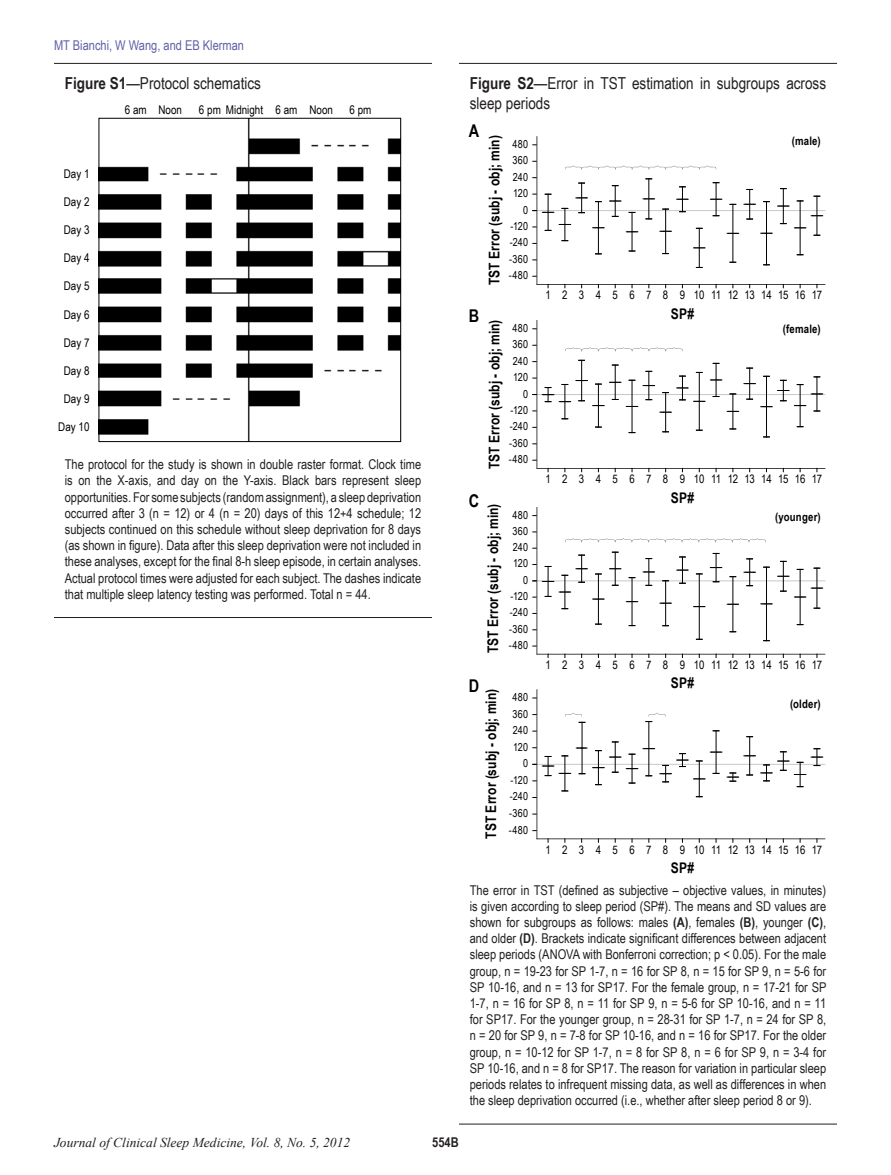
<style>
.page{position:relative;width:891px;height:1175px;background:#fff}
.page>*{position:absolute;margin:0;border:0;box-sizing:border-box;transform-origin:0 0}
.t1{font:700 17.55px "Arial Narrow";color:#000}
.t2{font:16.5px/19.8px "Arial Narrow";color:#231f20}
.t3{font:700 14.7px "Arial Narrow";letter-spacing:.005em;color:#000}
.t4{font:13.5px/16.2px "Arial Narrow";color:#231f20;text-align:justify}
.t5{font:italic 13.5px "Times New Roman";color:#231f20}
.t6{font:13.5px "Arial Narrow";color:#625ea9}
.t7{font:700 13.5px "Arial Narrow";color:#231f20}
.t8{font:12px "Arial Narrow";color:#000}
.t9{font:11.7px "Arial Narrow";letter-spacing:-.01em;color:#000}
.t10{font:700 11.7px "Arial Narrow";letter-spacing:.015em;color:#000}
.t11{font:10.95px "Arial Narrow";letter-spacing:.02em;color:#000}
.s1{font-weight:700}
</style>
<div class="page">
<img style="left:98px;top:118px;width:301px;height:323px">
<div style="left:99px;top:118px;width:302px;height:324px;border:1px solid #000"></div>
<hr style="left:54px;top:63px;width:378px;height:1px;background:#231f20">
<hr style="left:54px;top:617px;width:378px;height:1px;background:#231f20">
<svg style="left:533px;top:136px;width:292px;height:152px"></svg>
<svg style="left:533px;top:320px;width:292px;height:152px"></svg>
<svg style="left:533px;top:507px;width:292px;height:150px"></svg>
<svg style="left:533px;top:689px;width:292px;height:153px"></svg>
<hr style="left:459px;top:63px;width:378px;height:1px;background:#231f20">
<hr style="left:459px;top:1123px;width:378px;height:1px;background:#231f20">
<p class="t6" style="left:54px;top:35px;width:192px">MT Bianchi, W Wang, and EB Klerman</p>
<p class="t2" style="left:65px;top:73px;width:198px"><span class="s1">Figure S1</span>—Protocol schematics</p>
<p class="t8" style="left:64px;top:165px;width:27px">Day 1</p>
<p class="t8" style="left:64px;top:193px;width:27px">Day 2</p>
<p class="t8" style="left:64px;top:221px;width:27px">Day 3</p>
<p class="t8" style="left:64px;top:249px;width:27px">Day 4</p>
<p class="t8" style="left:64px;top:277px;width:27px">Day 5</p>
<p class="t8" style="left:64px;top:305px;width:27px">Day 6</p>
<p class="t8" style="left:64px;top:334px;width:27px">Day 7</p>
<p class="t8" style="left:64px;top:362px;width:27px">Day 8</p>
<p class="t8" style="left:64px;top:390px;width:27px">Day 9</p>
<p class="t8" style="left:58px;top:418px;width:33px">Day 10</p>
<p class="t8" style="left:125px;top:101px;width:59px">6 am Noon</p>
<p class="t8" style="left:199px;top:101px;width:136px">6 pm Midnight 6 am Noon</p>
<p class="t8" style="left:349px;top:101px;width:23px">6 pm</p>
<p class="t4" style="left:65px;top:456px;width:358px">The protocol for the study is shown in double raster format. Clock time is on the X-axis, and day on the Y-axis. Black bars represent sleep opportunities. For some subjects (random assignment), a sleep deprivation occurred after 3 (n = 12) or 4 (n = 20) days of this 12+4 schedule; 12 subjects continued on this schedule without sleep deprivation for 8 days (as shown in figure). Data after this sleep deprivation were not included in these analyses, except for the final 8-h sleep episode, in certain analyses.<br>Actual protocol times were adjusted for each subject. The dashes indicate that multiple sleep latency testing was performed. Total n = 44.</p>
<p class="t2" style="left:470px;top:73px;width:358px"><span class="s1">Figure S2</span>—Error in TST estimation in subgroups across sleep periods</p>
<p class="t1" style="left:469px;top:117px;width:12px">A</p>
<p class="t3" style="left:483px;top:285px;width:151px;rotate:-90deg">TST Error (subj - obj; min)</p>
<p class="t11" style="left:513px;top:136px;width:17px">480</p>
<p class="t11" style="left:513px;top:152px;width:17px">360</p>
<p class="t11" style="left:513px;top:169px;width:17px">240</p>
<p class="t11" style="left:513px;top:185px;width:16px">120</p>
<p class="t11" style="left:523px;top:202px;width:7px">0</p>
<p class="t11" style="left:511px;top:218px;width:19px">-120</p>
<p class="t11" style="left:510px;top:234px;width:20px">-240</p>
<p class="t11" style="left:509px;top:251px;width:20px">-360</p>
<p class="t11" style="left:509px;top:267px;width:21px">-480</p>
<p class="t1" style="left:469px;top:302px;width:12px">B</p>
<p class="t3" style="left:483px;top:469px;width:151px;rotate:-90deg">TST Error (subj - obj; min)</p>
<p class="t11" style="left:513px;top:320px;width:17px">480</p>
<p class="t11" style="left:513px;top:336px;width:17px">360</p>
<p class="t11" style="left:513px;top:353px;width:17px">240</p>
<p class="t11" style="left:513px;top:369px;width:16px">120</p>
<p class="t11" style="left:523px;top:385px;width:7px">0</p>
<p class="t11" style="left:511px;top:402px;width:19px">-120</p>
<p class="t11" style="left:510px;top:418px;width:20px">-240</p>
<p class="t11" style="left:509px;top:435px;width:20px">-360</p>
<p class="t11" style="left:509px;top:451px;width:21px">-480</p>
<p class="t1" style="left:469px;top:487px;width:12px">C</p>
<p class="t3" style="left:482px;top:653px;width:151px;rotate:-90deg">TST Error (subj - obj; min)</p>
<p class="t11" style="left:513px;top:506px;width:17px">480</p>
<p class="t11" style="left:513px;top:523px;width:17px">360</p>
<p class="t11" style="left:513px;top:539px;width:17px">240</p>
<p class="t11" style="left:513px;top:555px;width:16px">120</p>
<p class="t11" style="left:523px;top:572px;width:7px">0</p>
<p class="t11" style="left:511px;top:588px;width:19px">-120</p>
<p class="t11" style="left:510px;top:604px;width:20px">-240</p>
<p class="t11" style="left:509px;top:621px;width:20px">-360</p>
<p class="t11" style="left:509px;top:637px;width:21px">-480</p>
<p class="t1" style="left:469px;top:673px;width:12px">D</p>
<p class="t3" style="left:480px;top:838px;width:151px;rotate:-90deg">TST Error (subj - obj; min)</p>
<p class="t11" style="left:513px;top:689px;width:17px">480</p>
<p class="t11" style="left:513px;top:705px;width:17px">360</p>
<p class="t11" style="left:513px;top:722px;width:17px">240</p>
<p class="t11" style="left:513px;top:739px;width:16px">120</p>
<p class="t11" style="left:523px;top:755px;width:7px">0</p>
<p class="t11" style="left:511px;top:772px;width:19px">-120</p>
<p class="t11" style="left:510px;top:788px;width:20px">-240</p>
<p class="t11" style="left:509px;top:805px;width:20px">-360</p>
<p class="t11" style="left:509px;top:821px;width:21px">-480</p>
<p class="t10" style="left:792px;top:132px;width:30px">(male)</p>
<p class="t9" style="left:545px;top:286px;width:278px">1 2 3 4 5 6 7 8 9 1011121314151617</p>
<p class="t3" style="left:671px;top:302px;width:25px">SP#</p>
<p class="t10" style="left:783px;top:320px;width:39px">(female)</p>
<p class="t9" style="left:545px;top:470px;width:278px">1 2 3 4 5 6 7 8 9 1011121314151617</p>
<p class="t3" style="left:671px;top:486px;width:25px">SP#</p>
<p class="t10" style="left:775px;top:507px;width:47px">(younger)</p>
<p class="t9" style="left:545px;top:656px;width:278px">1 2 3 4 5 6 7 8 9 1011121314151617</p>
<p class="t3" style="left:671px;top:672px;width:25px">SP#</p>
<p class="t10" style="left:790px;top:695px;width:32px">(older)</p>
<p class="t9" style="left:545px;top:841px;width:278px">1 2 3 4 5 6 7 8 9 1011121314151617</p>
<p class="t3" style="left:671px;top:857px;width:25px">SP#</p>
<p class="t4" style="left:470px;top:881px;width:358px">The error in TST (defined as subjective – objective values, in minutes) is given according to sleep period (SP#). The means and SD values are shown for subgroups as follows: males <span class="s1">(A)</span>, females <span class="s1">(B)</span>, younger <span class="s1">(C)</span>, and older <span class="s1">(D)</span>. Brackets indicate significant differences between adjacent sleep periods (ANOVA with Bonferroni correction; p &lt; 0.05). For the male group, n = 19-23 for SP 1-7, n = 16 for SP 8, n = 15 for SP 9, n = 5-6 for SP 10-16, and n = 13 for SP17. For the female group, n = 17-21 for SP 1-7, n = 16 for SP 8, n = 11 for SP 9, n = 5-6 for SP 10-16, and n = 11 for SP17. For the younger group, n = 28-31 for SP 1-7, n = 24 for SP 8, n = 20 for SP 9, n = 7-8 for SP 10-16, and n = 16 for SP17. For the older group, n = 10-12 for SP 1-7, n = 8 for SP 8, n = 6 for SP 9, n = 3-4 for SP 10-16, and n = 8 for SP17. The reason for variation in particular sleep periods relates to infrequent missing data, as well as differences in when the sleep deprivation occurred (i.e., whether after sleep period 8 or 9).</p>
<p class="t5" style="left:54px;top:1133px;width:298px">Journal of Clinical Sleep Medicine, Vol. 8, No. 5, 2012</p>
<p class="t7" style="left:432px;top:1132px;width:28px">554B</p>
</div>
